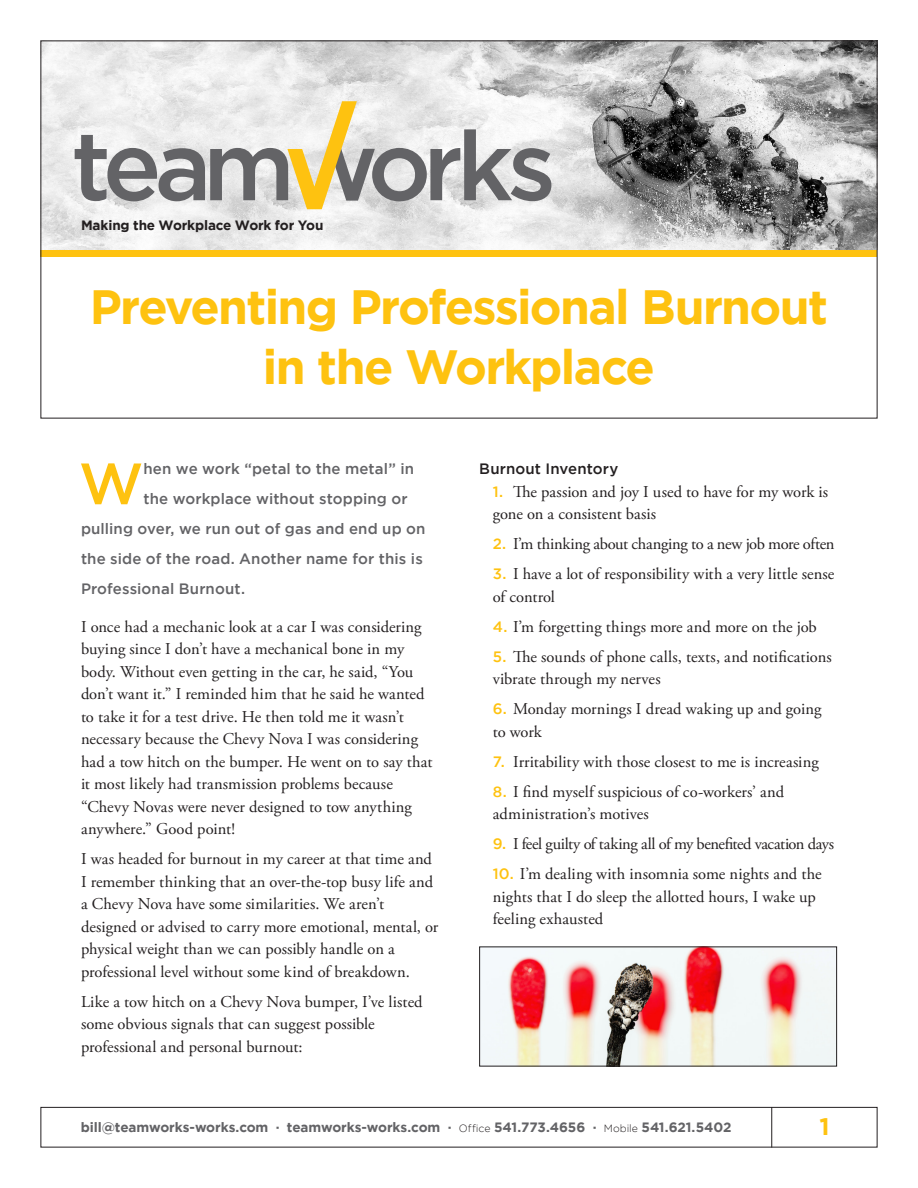
<style>
.page{position:relative;width:918px;height:1188px;background:#fff}
.page>*{position:absolute;margin:0;border:0;box-sizing:border-box;transform-origin:0 0}
.body_copy_lead{font:500 57.9px "Gotham";color:#fec210}
.t1{font:700 48px/60px "Gotham";letter-spacing:-.035em;color:#fec210;text-align:center}
.page_numbers{font:700 24px "Gotham";color:#fec210}
.body_copy{font:16.5px/22.5px "Adobe Garamond Pro";color:#231f20}
.body_copy-2{font:16.5px "Adobe Garamond Pro";letter-spacing:-.025em;color:#231f20}
.body_copy-3{font:16.5px "Adobe Garamond Pro";letter-spacing:-.02em;color:#231f20}
.body_copy_lead-2{font:500 15px "Gotham";letter-spacing:.01em;color:#636366}
.subhead{font:500 15px "Gotham";letter-spacing:.01em;color:#231f20}
.t2{font:700 13.5px "Gotham";letter-spacing:-.01em;color:#636366}
.t3{font:700 13.5px "Gotham";letter-spacing:-.01em;color:#231f20}
.s1{font-family:"Gotham";font-weight:500;font-size:15px;color:#fec210}
.s2{font-weight:300;font-size:10.5px;color:#231f20}
</style>
<div class="page">
<div style="left:40px;top:1107px;width:838px;height:41px;border:1px solid #231f20"></div>
<hr style="left:771px;top:1107px;width:1px;height:41px;background:#231f20">
<img style="left:42px;top:42px;width:834px;height:208px">
<div style="left:40px;top:250px;width:838px;height:6px;background:#fec210"></div>
<svg style="left:75px;top:101px;width:476px;height:108px"></svg>
<img style="left:481px;top:948px;width:354px;height:116px">
<p class="t3" style="left:81px;top:217px;width:244px">Making the Workplace Work for You</p>
<h2 class="t1" style="left:90px;top:275px;width:740px">Preventing Professional Burnout in the Workplace</h2>
<p class="body_copy_lead" style="left:79px;top:451px;width:66px">W</p>
<p class="body_copy_lead-2" style="left:143px;top:460px;width:272px">hen we work “petal to the metal” in</p>
<p class="body_copy_lead-2" style="left:143px;top:490px;width:266px">the workplace without stopping or</p>
<p class="body_copy_lead-2" style="left:81px;top:520px;width:346px">pulling over, we run out of gas and end up on</p>
<p class="body_copy_lead-2" style="left:81px;top:550px;width:343px">the side of the road. Another name for this is</p>
<p class="body_copy_lead-2" style="left:81px;top:580px;width:166px">Professional Burnout.</p>
<p class="body_copy" style="left:81px;top:616px;width:353px">I once had a mechanic look at a car I was considering buying since I don’t have a mechanical bone in my body. Without even getting in the car, he said, “You don’t want it.” I reminded him that he said he wanted to take it for a test drive. He then told me it wasn’t necessary because the Chevy Nova I was considering had a tow hitch on the bumper. He went on to say that it most likely had transmission problems because “Chevy Novas were never designed to tow anything anywhere.” Good point!</p>
<p class="body_copy" style="left:81px;top:848px;width:359px">I was headed for burnout in my career at that time and I remember thinking that an over-the-top busy life and a Chevy Nova have some similarities. We aren’t designed or advised to carry more emotional, mental, or physical weight than we can possibly handle on a professional level without some kind of breakdown.</p>
<p class="body_copy" style="left:81px;top:991px;width:343px">Like a tow hitch on a Chevy Nova bumper, I’ve listed some obvious signals that can suggest possible professional and personal burnout:</p>
<p class="subhead" style="left:479px;top:460px;width:141px">Burnout Inventory</p>
<p class="body_copy" style="left:493px;top:481px;width:337px"><span class="s1">1.</span> The passion and joy I used to have for my work is gone on a consistent basis</p>
<p class="body_copy-3" style="left:493px;top:534px;width:343px"><span class="s1">2.</span> I’m thinking about changing to a new job more often</p>
<p class="body_copy" style="left:493px;top:563px;width:343px"><span class="s1">3.</span> I have a lot of responsibility with a very little sense of control</p>
<p class="body_copy" style="left:493px;top:616px;width:326px"><span class="s1">4.</span> I’m forgetting things more and more on the job</p>
<p class="body_copy" style="left:493px;top:646px;width:341px"><span class="s1">5.</span> The sounds of phone calls, texts, and notifications vibrate through my nerves</p>
<p class="body_copy" style="left:493px;top:698px;width:330px"><span class="s1">6.</span> Monday mornings I dread waking up and going to work</p>
<p class="body_copy" style="left:493px;top:751px;width:328px"><span class="s1">7.</span> Irritability with those closest to me is increasing</p>
<p class="body_copy" style="left:493px;top:781px;width:293px"><span class="s1">8.</span> I find myself suspicious of co-workers’ and administration’s motives</p>
<p class="body_copy-2" style="left:493px;top:834px;width:343px"><span class="s1">9.</span> I feel guilty of taking all of my benefited vacation days</p>
<p class="body_copy" style="left:493px;top:863px;width:331px"><span class="s1">10.</span> I’m dealing with insomnia some nights and the nights that I do sleep the allotted hours, I wake up feeling exhausted</p>
<p class="t2" style="left:81px;top:1120px;width:652px">bill@teamworks-works.com · teamworks-works.com · <span class="s2">Office</span> 541.773.4656 · <span class="s2">Mobile</span> 541.621.5402</p>
<p class="page_numbers" style="left:820px;top:1112px;width:12px">1</p>
</div>
